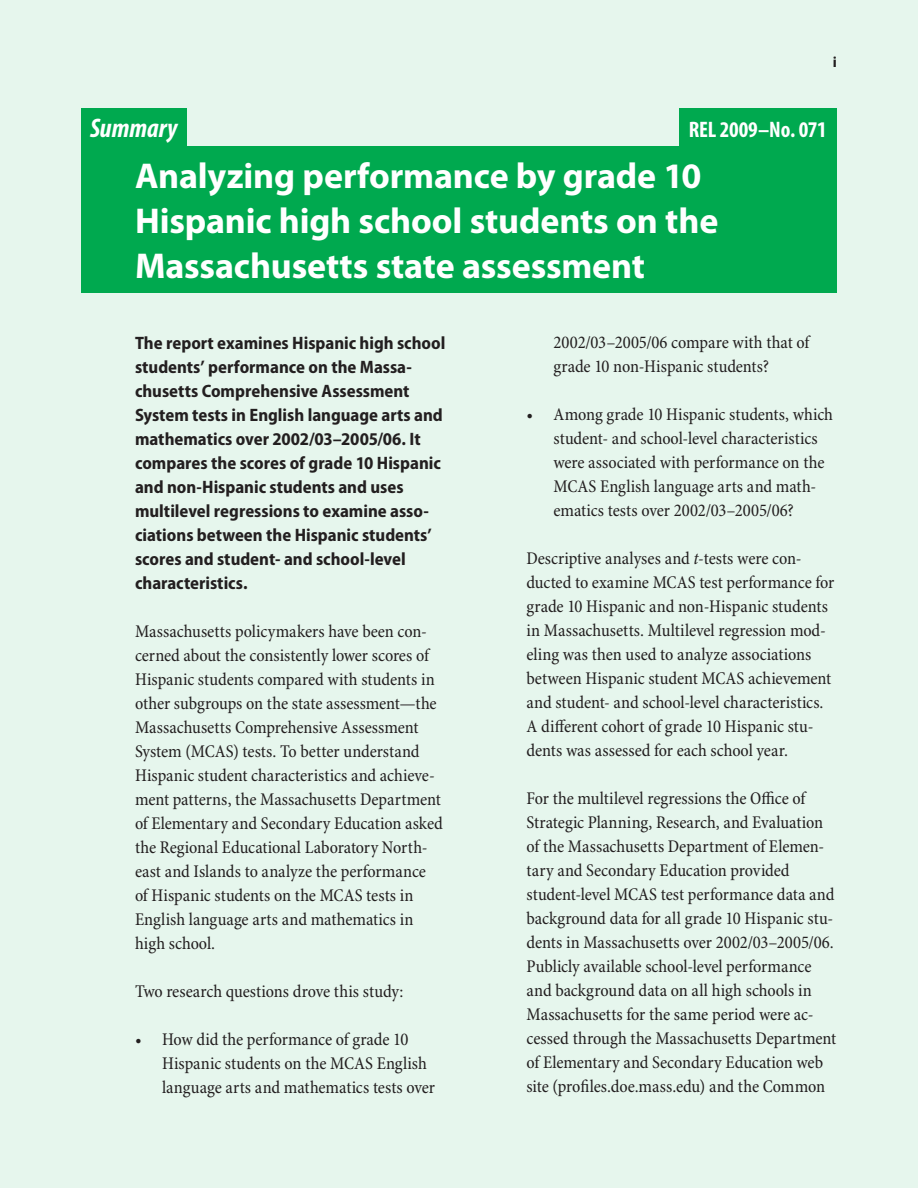
<style>
.page{position:relative;width:918px;height:1188px;background:#e6f6ed}
.page>*{position:absolute;margin:0;border:0;box-sizing:border-box;transform-origin:0 0}
.t1{font:700 36px/45px "Myriad Pro";letter-spacing:-.005em;color:#fff}
.t2{font:italic 700 condensed 27px "Myriad Pro";color:#fff}
.t3{font:700 condensed 22.5px "Myriad Pro";letter-spacing:-.01em;color:#fff}
.t4{font:condensed 18px/24px "Minion Pro";letter-spacing:-.005em;color:#231f20}
.t5{font:700 semi-condensed 18px/24px "Myriad Pro";color:#231f20}
.t6{font:700 15px "Myriad Pro";color:#231f20}
.s1{font-style:italic}
</style>
<div class="page">
<div style="left:81px;top:108px;width:105px;height:38px;background:#00a94f"></div>
<div style="left:81px;top:146px;width:756px;height:147px;background:#00a94f"></div>
<div style="left:680px;top:108px;width:157px;height:38px;background:#00a94f"></div>
<p class="t6" style="left:833px;top:54px;width:6px">i</p>
<h2 class="t2" style="left:90px;top:114px;width:89px">Summary</h2>
<p class="t3" style="left:689px;top:117px;width:140px">REL 2009–No. 071</p>
<h1 class="t1" style="left:135px;top:154px;width:585px">Analyzing performance by grade 10<br>Hispanic high school students on the<br>Massachusetts state assessment</h1>
<p class="t5" style="left:135px;top:331px;width:312px">The report examines Hispanic high school students’ performance on the Massa&shy;chusetts Comprehensive Assessment System tests in English language arts and mathematics over 2002/03–2005/06. It compares the scores of grade 10 Hispanic and non-Hispanic students and uses multilevel regressions to examine asso&shy;ciations between the Hispanic students’ scores and student- and school-level characteristics.</p>
<p class="t4" style="left:135px;top:620px;width:309px">Massachusetts policymakers have been con&shy;cerned about the consistently lower scores of Hispanic students compared with students in other subgroups on the state assessment—the Massachusetts Comprehensive Assessment System (MCAS) tests. To better understand Hispanic student characteristics and achieve&shy;ment patterns, the Massachusetts Department of Elementary and Secondary Education asked the Regional Educational Laboratory North&shy;east and Islands to analyze the performance of Hispanic students on the MCAS tests in English language arts and mathematics in high school.</p>
<p class="t4" style="left:135px;top:980px;width:270px">Two research questions drove this study:</p>
<p class="t4" style="left:162px;top:1028px;width:275px;text-indent:-27px">• How did the performance of grade 10<br>Hispanic students on the MCAS English language arts and mathematics tests over</p>
<p class="t4" style="left:554px;top:331px;width:257px">2002/03–2005/06 compare with that of grade 10 non-Hispanic students?</p>
<p class="t4" style="left:554px;top:403px;width:281px;text-indent:-27px">• Among grade 10 Hispanic students, which student- and school-level characteristics were associated with performance on the MCAS English language arts and math&shy;ematics tests over 2002/03–2005/06?</p>
<p class="t4" style="left:526px;top:547px;width:309px">Descriptive analyses and <span class="s1">t</span>-tests were con&shy;ducted to examine MCAS test performance for grade 10 Hispanic and non-Hispanic students in Massachusetts. Multilevel regression mod&shy;eling was then used to analyze associations between Hispanic student MCAS achievement and student- and school-level characteristics.<br>A different cohort of grade 10 Hispanic stu&shy;dents was assessed for each school year.</p>
<p class="t4" style="left:526px;top:787px;width:311px">For the multilevel regressions the Office of Strategic Planning, Research, and Evaluation of the Massachusetts Department of Elemen&shy;tary and Secondary Education provided student-level MCAS test performance data and background data for all grade 10 Hispanic stu&shy;dents in Massachusetts over 2002/03–2005/06.<br>Publicly available school-level performance and background data on all high schools in Massachusetts for the same period were ac&shy;cessed through the Massachusetts Department of Elementary and Secondary Education web site (profiles.doe.mass.edu) and the Common</p>
</div>
